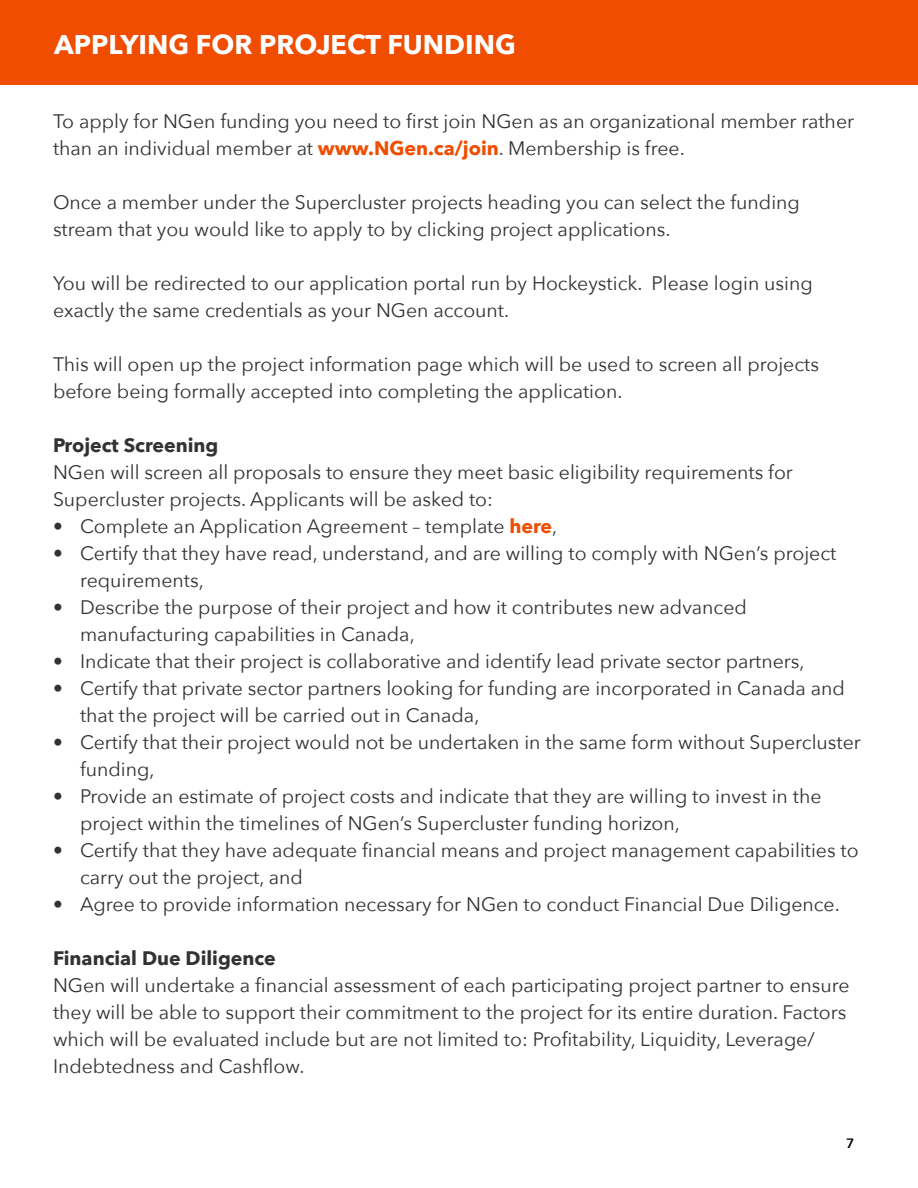
<style>
.page{position:relative;width:918px;height:1188px;background:#fff}
.page>*{position:absolute;margin:0;border:0;box-sizing:border-box;transform-origin:0 0}
.t1{font:700 27px "Avenir Next";color:#fff}
.t2{font:19.5px/27px "Avenir Next";color:#333232}
.t3{font:700 19.5px "Avenir Next";color:#333232}
.t4{font:600 13.5px "Avenir Next";color:#000}
.s1{font-weight:700;color:#f04d00}
</style>
<div class="page">
<div style="left:0;top:0;width:918px;height:85px;background:#f04d00"></div>
<h1 class="t1" style="left:54px;top:21px;width:463px">APPLYING FOR PROJECT FUNDING</h1>
<p class="t2" style="left:53px;top:107px;width:803px">To apply for NGen funding you need to first join NGen as an organizational member rather than an individual member at <span class="s1">www.NGen.ca/join</span>. Membership is free.</p>
<p class="t2" style="left:53px;top:188px;width:748px">Once a member under the Supercluster projects heading you can select the funding stream that you would like to apply to by clicking project applications.</p>
<p class="t2" style="left:53px;top:269px;width:761px">You will be redirected to our application portal run by Hockeystick. Please login using exactly the same credentials as your NGen account.</p>
<p class="t2" style="left:53px;top:350px;width:768px">This will open up the project information page which will be used to screen all projects before being formally accepted into completing the application.</p>
<p class="t3" style="left:53px;top:428px;width:167px">Project Screening</p>
<p class="t2" style="left:53px;top:458px;width:742px">NGen will screen all proposals to ensure they meet basic eligibility requirements for<br>Supercluster projects. Applicants will be asked to:</p>
<p class="t2" style="left:53px;top:512px;width:506px">• Complete an Application Agreement – template <span class="s1">here</span>,</p>
<p class="t2" style="left:80px;top:539px;width:758px;text-indent:-27px">• Certify that they have read, understand, and are willing to comply with NGen’s project requirements,</p>
<p class="t2" style="left:80px;top:593px;width:668px;text-indent:-27px">• Describe the purpose of their project and how it contributes new advanced manufacturing capabilities in Canada,</p>
<p class="t2" style="left:53px;top:647px;width:753px">• Indicate that their project is collaborative and identify lead private sector partners,</p>
<p class="t2" style="left:80px;top:674px;width:766px;text-indent:-27px">• Certify that private sector partners looking for funding are incorporated in Canada and that the project will be carried out in Canada,</p>
<p class="t2" style="left:80px;top:728px;width:782px;text-indent:-27px">• Certify that their project would not be undertaken in the same form without Supercluster funding,</p>
<p class="t2" style="left:80px;top:782px;width:743px;text-indent:-27px">• Provide an estimate of project costs and indicate that they are willing to invest in the project within the timelines of NGen’s Supercluster funding horizon,</p>
<p class="t2" style="left:80px;top:836px;width:780px;text-indent:-27px">• Certify that they have adequate financial means and project management capabilities to carry out the project, and</p>
<p class="t2" style="left:53px;top:890px;width:788px">• Agree to provide information necessary for NGen to conduct Financial Due Diligence.</p>
<p class="t3" style="left:53px;top:941px;width:224px">Financial Due Diligence</p>
<p class="t2" style="left:53px;top:971px;width:798px">NGen will undertake a financial assessment of each participating project partner to ensure they will be able to support their commitment to the project for its entire duration. Factors which will be evaluated include but are not limited to: Profitability, Liquidity, Leverage/ Indebtedness and Cashflow.</p>
<p class="t4" style="left:846px;top:1131px;width:10px">7</p>
</div>
